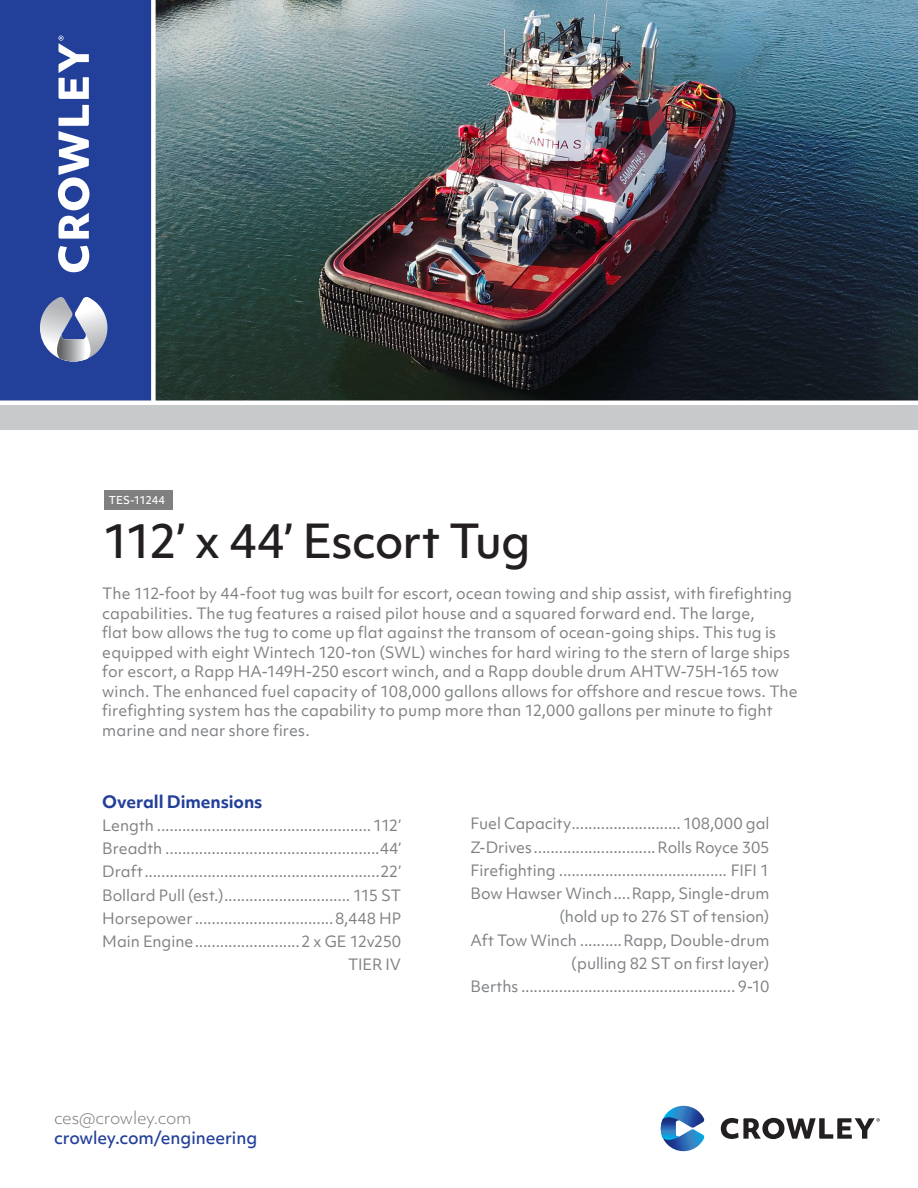
<style>
.page{position:relative;width:918px;height:1188px;background:#fff}
.page>*{position:absolute;margin:0;border:0;box-sizing:border-box;transform-origin:0 0}
.Intro_Copy_Blocks{font:500 45px "Objektiv Mk 1";letter-spacing:-.02em;color:#231f20}
.t1{font:500 16.5px "Objektiv Mk 1";letter-spacing:-.01em;color:#223f99}
.Intro_Copy_Blocks-2{font:700 16.5px "Objektiv Mk 1";letter-spacing:-.005em;color:#223f99}
.t2{font:300 16.5px "Objektiv Mk 1";letter-spacing:-.02em;color:#7e8083}
.Intro_Copy_Blocks-3{font:15px/19.5px "Objektiv Mk 1";letter-spacing:.005em;color:#7e8083}
.t3{font:500 10.5px "Objektiv Mk 1";letter-spacing:-.015em;color:#fff}
</style>
<div class="page">
<img style="left:156px;top:0;width:762px;height:400px">
<div style="left:0;top:0;width:152px;height:402px;background:#223f99"></div>
<div style="left:0;top:405px;width:918px;height:25px;background:#c8c9cb"></div>
<div style="left:151px;top:0;width:5px;height:402px;background:#fff"></div>
<div style="left:0;top:400px;width:918px;height:5px;background:#fff"></div>
<svg style="left:58px;top:36px;width:32px;height:236px"></svg>
<svg style="left:40px;top:297px;width:68px;height:65px"></svg>
<svg style="left:721px;top:1118px;width:159px;height:21px"></svg>
<svg style="left:660px;top:1106px;width:45px;height:45px"></svg>
<div style="left:104px;top:490px;width:68px;height:20px;background:#808080"></div>
<p class="t3" style="left:109px;top:493px;width:58px">TES-11244</p>
<p class="Intro_Copy_Blocks" style="left:103px;top:510px;width:430px">112’ x 44’ Escort Tug</p>
<p class="Intro_Copy_Blocks-3" style="left:102px;top:584px;width:697px">The 112-foot by 44-foot tug was built for escort, ocean towing and ship assist, with firefighting capabilities. The tug features a raised pilot house and a squared forward end. The large,<br>flat bow allows the tug to come up flat against the transom of ocean-going ships. This tug is equipped with eight Wintech 120-ton (SWL) winches for hard wiring to the stern of large ships for escort, a Rapp HA-149H-250 escort winch, and a Rapp double drum AHTW-75H-165 tow winch. The enhanced fuel capacity of 108,000 gallons allows for offshore and rescue tows. The firefighting system has the capability to pump more than 12,000 gallons per minute to fight marine and near shore fires.</p>
<p class="Intro_Copy_Blocks-2" style="left:102px;top:790px;width:162px">Overall Dimensions</p>
<p class="Intro_Copy_Blocks-3" style="left:102px;top:815px;width:300px">Length ...................................................112’</p>
<p class="Intro_Copy_Blocks-3" style="left:102px;top:839px;width:300px">Breadth ...................................................44’</p>
<p class="Intro_Copy_Blocks-3" style="left:102px;top:862px;width:300px">Draft........................................................22’</p>
<p class="Intro_Copy_Blocks-3" style="left:102px;top:885px;width:300px">Bollard Pull (est.).............................. 115 ST</p>
<p class="Intro_Copy_Blocks-3" style="left:102px;top:908px;width:300px">Horsepower .................................8,448 HP</p>
<p class="Intro_Copy_Blocks-3" style="left:102px;top:932px;width:300px">Main Engine.........................2 x GE 12v250</p>
<p class="Intro_Copy_Blocks-3" style="left:348px;top:955px;width:54px">TIER IV</p>
<p class="t2" style="left:54px;top:1107px;width:139px">ces@crowley.com</p>
<p class="t1" style="left:54px;top:1126px;width:205px">crowley.com/engineering</p>
<p class="Intro_Copy_Blocks-3" style="left:471px;top:814px;width:300px">Fuel Capacity.......................... 108,000 gal</p>
<p class="Intro_Copy_Blocks-3" style="left:471px;top:837px;width:300px">Z-Drives.............................Rolls Royce 305</p>
<p class="Intro_Copy_Blocks-3" style="left:471px;top:860px;width:300px">Firefighting ........................................ FIFI 1</p>
<p class="Intro_Copy_Blocks-3" style="left:471px;top:884px;width:300px">Bow Hawser Winch....Rapp, Single-drum</p>
<p class="Intro_Copy_Blocks-3" style="left:560px;top:907px;width:211px">(hold up to 276 ST of tension)</p>
<p class="Intro_Copy_Blocks-3" style="left:471px;top:930px;width:300px">Aft Tow Winch ..........Rapp, Double-drum</p>
<p class="Intro_Copy_Blocks-3" style="left:571px;top:953px;width:200px">(pulling 82 ST on first layer)</p>
<p class="Intro_Copy_Blocks-3" style="left:471px;top:977px;width:300px">Berths ................................................... 9-10</p>
</div>
